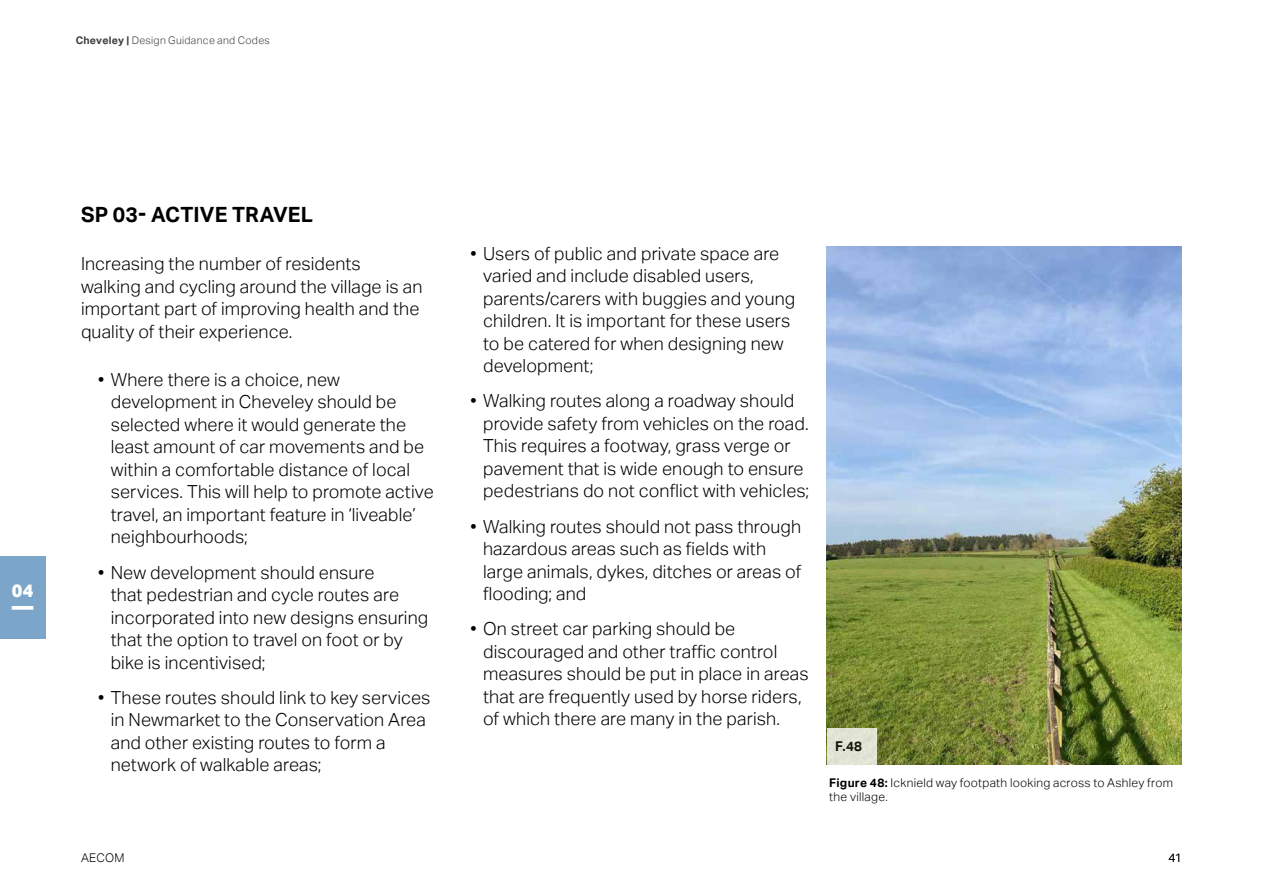
<style>
.page{position:relative;width:1263px;height:893px;background:#fff}
.page>*{position:absolute;margin:0;border:0;box-sizing:border-box;transform-origin:0 0}
.t1{font:700 21px "AECOM Sans";letter-spacing:.01em;color:#000}
.t2{font:300 18px/22.5px "AECOM Sans";letter-spacing:.005em;color:#000}
.t3{font:800 18px "AECOM Sans";color:#fff}
.t4{font:700 13.5px "AECOM Sans";color:#000}
.t5{font:300 12px/13.5px "AECOM Sans";letter-spacing:.025em;color:#000}
.t6{font:300 10.5px "AECOM Sans";letter-spacing:.03em;color:#3c3c3b}
.s1{font-weight:700}
</style>
<div class="page">
<div style="left:0;top:556px;width:45px;height:83px;background:#7ba5c9"></div>
<svg style="left:12px;top:606px;width:21px;height:4px"></svg>
<img style="left:827px;top:247px;width:355px;height:517px">
<div style="left:827px;top:728px;width:49px;height:36px;background:#e1e3d4"></div>
<p class="t6" style="left:76px;top:34px;width:196px"><span class="s1">Cheveley |</span> Design Guidance and Codes</p>
<p class="t3" style="left:12px;top:580px;width:23px">04</p>
<p class="t1" style="left:81px;top:203px;width:234px">SP 03- ACTIVE TRAVEL</p>
<p class="t2" style="left:81px;top:253px;width:343px">Increasing the number of residents walking and cycling around the village is an important part of improving health and the quality of their experience.</p>
<p class="t2" style="left:111px;top:368px;width:325px;text-indent:-13px">• Where there is a choice, new development in Cheveley should be selected where it would generate the least amount of car movements and be within a comfortable distance of local services. This will help to promote active travel, an important feature in ‘liveable’ neighbourhoods;</p>
<p class="t2" style="left:111px;top:561px;width:319px;text-indent:-13px">• New development should ensure<br>that pedestrian and cycle routes are incorporated into new designs ensuring that the option to travel on foot or by bike is incentivised;</p>
<p class="t2" style="left:111px;top:686px;width:321px;text-indent:-13px">• These routes should link to key services in Newmarket to the Conservation Area and other existing routes to form a network of walkable areas;</p>
<p class="t2" style="left:483px;top:242px;width:314px;text-indent:-13px">• Users of public and private space are varied and include disabled users, parents/carers with buggies and young children. It is important for these users to be catered for when designing new development;</p>
<p class="t2" style="left:483px;top:390px;width:327px;text-indent:-13px">• Walking routes along a roadway should provide safety from vehicles on the road.<br>This requires a footway, grass verge or pavement that is wide enough to ensure pedestrians do not conflict with vehicles;</p>
<p class="t2" style="left:483px;top:515px;width:320px;text-indent:-13px">• Walking routes should not pass through hazardous areas such as fields with large animals, dykes, ditches or areas of flooding; and</p>
<p class="t2" style="left:483px;top:618px;width:327px;text-indent:-13px">• On street car parking should be discouraged and other traffic control measures should be put in place in areas that are frequently used by horse riders, of which there are many in the parish.</p>
<p class="t4" style="left:835px;top:738px;width:28px">F.48</p>
<p class="t5" style="left:829px;top:776px;width:345px"><span class="s1">Figure 48:</span> Icknield way footpath looking across to Ashley from the village.</p>
<p class="t5" style="left:81px;top:851px;width:45px">AECOM</p>
<p class="t5" style="left:1168px;top:851px;width:15px">41</p>
</div>
